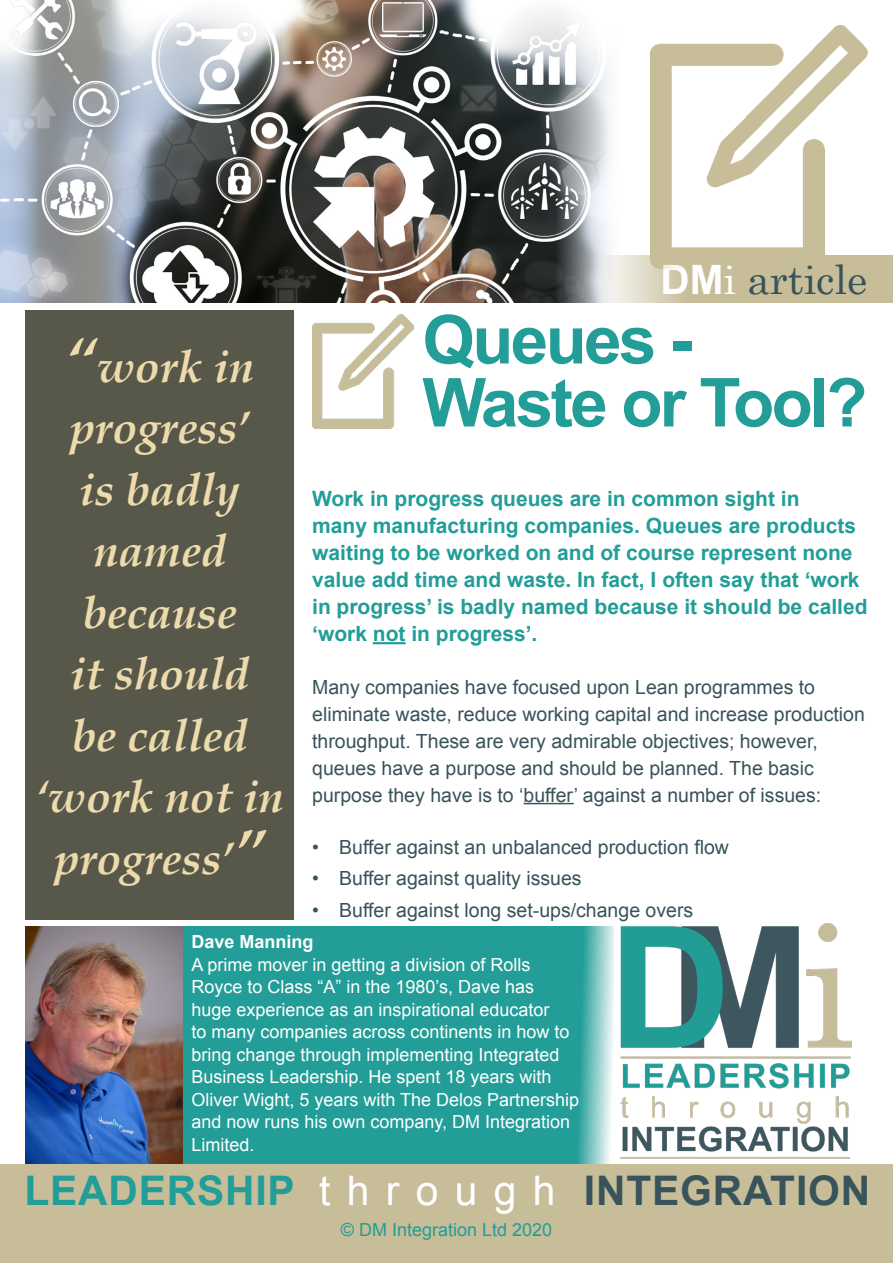
<style>
.page{position:relative;width:893px;height:1263px;background:#fff}
.page>*{position:absolute;margin:0;border:0;box-sizing:border-box;transform-origin:0 0}
.t1{font:700 67.5px/63px "Arial";letter-spacing:-.04em;color:#229d97}
.t2{font:italic 700 45px/61.5px "Book Antiqua";color:#eddbae;text-align:center}
.t3{font:700 40.8px "Arial";letter-spacing:.02em;color:#38535a}
.t4{font:40.5px "Century";color:#38535a}
.t5{font:700 21px/27px "Arial";color:#229d97}
.t6{font:19.5px/27px "Arial";color:#38535a}
.t7{font:18px/22.5px "Arial";color:#fff}
.t8{font:18px "Arial";color:#229d97}
.t9{font:700 18px "Arial";color:#fff}
.s1{font-size:63px}
.s2{font-family:"Arial";font-weight:700;color:#fff}
.s3{color:#fff}
.s4{color:#229d97}
.s5{font-weight:400;color:#fff}
</style>
<div class="page">
<img style="left:0;top:0;width:611px;height:303px">
<img style="left:620px;top:924px;width:231px;height:235px">
<div style="left:0;top:1197px;width:893px;height:66px;background:#c7bd99"></div>
<div style="left:0;top:1164px;width:893px;height:53px;background:#c7bd99"></div>
<img style="left:26px;top:926px;width:157px;height:238px">
<div style="left:183px;top:926px;width:431px;height:238px;background:#229d97"></div>
<img style="left:651px;top:26px;width:216px;height:229px">
<svg style="left:599px;top:255px;width:294px;height:48px;background:#cec5a7"></svg>
<div style="left:26px;top:310px;width:268px;height:609px;background:#58584a"></div>
<hr style="left:373px;top:642px;width:32px;height:2px;background:#229d97">
<hr style="left:524px;top:803px;width:50px;height:1px;background:#38535a">
<img style="left:312px;top:314px;width:102px;height:114px">
<p class="t2" style="left:36px;top:336px;width:249px"><span class="s1">“</span>work in progress’<br>is badly named because<br>it should<br>be called ‘work not in progress’<span class="s1">”</span></p>
<h3 class="t4" style="left:660px;top:245px;width:208px"><span class="s2">DM</span><span class="s3">i</span> article</h3>
<p class="t1" style="left:422px;top:310px;width:446px">Queues -<br>Waste or Tool?</p>
<p class="t5" style="left:312px;top:486px;width:557px">Work in progress queues are in common sight in<br>many manufacturing companies. Queues are products waiting to be worked on and of course represent none value add time and waste. In fact, I often say that ‘work in progress’ is badly named because it should be called ‘work not in progress’.</p>
<p class="t6" style="left:312px;top:673px;width:554px">Many companies have focused upon Lean programmes to eliminate waste, reduce working capital and increase production throughput. These are very admirable objectives; however, queues have a purpose and should be planned. The basic purpose they have is to ‘buffer’ against a number of issues:</p>
<p class="t6" style="left:312px;top:834px;width:418px">• Buffer against an unbalanced production flow</p>
<p class="t6" style="left:312px;top:865px;width:271px">• Buffer against quality issues</p>
<p class="t6" style="left:312px;top:896px;width:383px">• Buffer against long set-ups/change overs</p>
<p class="t9" style="left:191px;top:930px;width:124px">Dave Manning</p>
<p class="t7" style="left:191px;top:953px;width:389px">A prime mover in getting a division of Rolls Royce to Class “A” in the 1980’s, Dave has<br>huge experience as an inspirational educator<br>to many companies across continents in how to bring change through implementing Integrated Business Leadership. He spent 18 years with Oliver Wight, 5 years with The Delos Partnership and now runs his own company, DM Integration Limited.</p>
<h3 class="t3" style="left:24px;top:1164px;width:847px"><span class="s4">LEADERSHIP</span> <span class="s5">t h r o u g h</span> INTEGRATION</h3>
<p class="t8" style="left:341px;top:1218px;width:213px">© DM Integration Ltd 2020</p>
</div>
